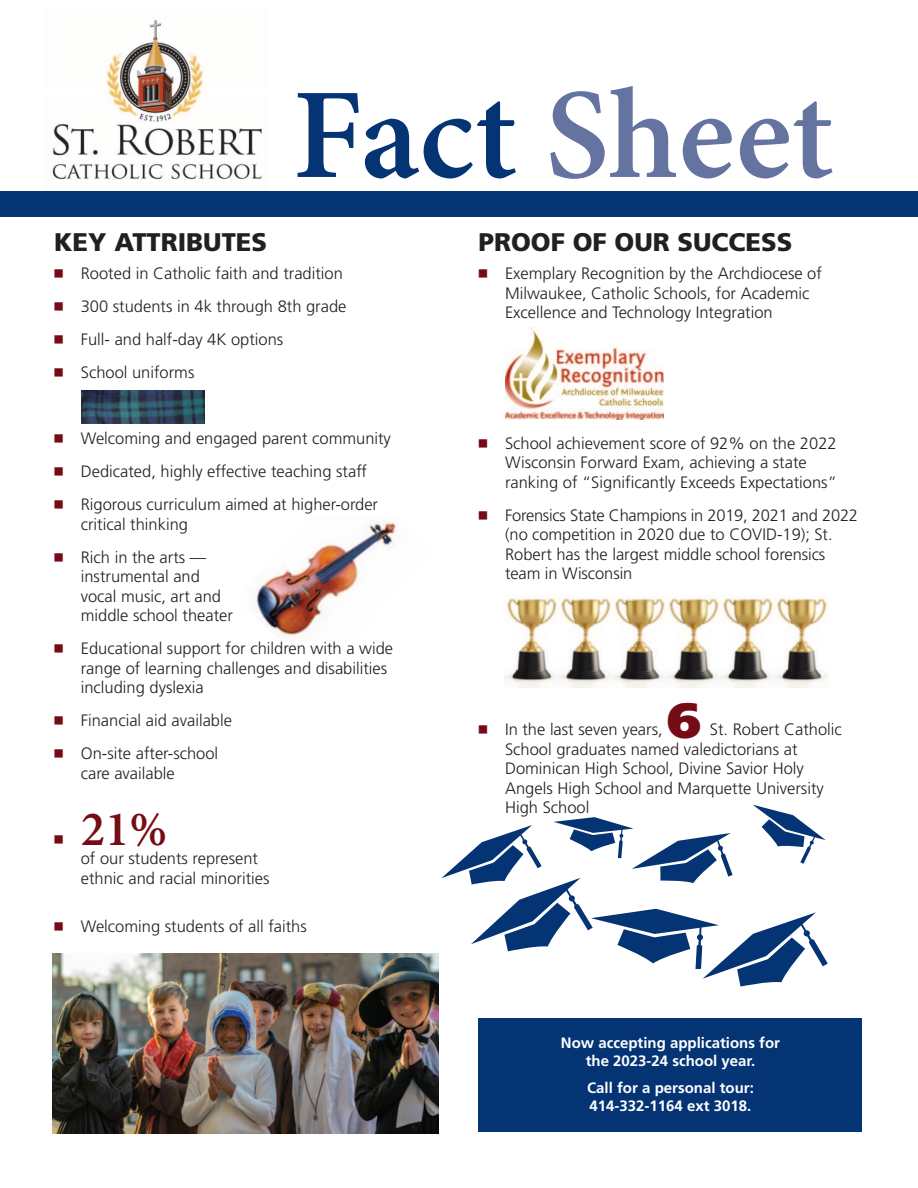
<style>
.page{position:relative;width:918px;height:1188px;background:#fff}
.page>*{position:absolute;margin:0;border:0;box-sizing:border-box;transform-origin:0 0}
.t1{font:600 129px "Minion Pro";color:#6573a1}
.t2{font:600 49.5px "Minion Pro";color:#750c15}
.t3{font:900 49.5px "Frutiger";color:#750c15}
.t4{font:900 25.5px "Frutiger";color:#231f20}
.t5{font:300 16.5px/19.5px "Frutiger";color:#231f20}
.t6{font:16.5px "Universal Newswith Comm Pi";color:#750c15}
.t7{font:700 15px/18px "Frutiger";color:#fff;text-align:center}
.s1{color:#053474}
.s2{font-family:"Universal Newswith Comm Pi";font-weight:400;color:#750c15}
</style>
<div class="page">
<img style="left:256px;top:522px;width:142px;height:114px">
<img style="left:82px;top:390px;width:123px;height:34px">
<img style="left:505px;top:327px;width:158px;height:92px">
<img style="left:504px;top:598px;width:54px;height:90px">
<svg style="left:558px;top:598px;width:54px;height:90px"></svg>
<svg style="left:612px;top:598px;width:54px;height:90px"></svg>
<svg style="left:666px;top:598px;width:54px;height:90px"></svg>
<svg style="left:720px;top:598px;width:54px;height:90px"></svg>
<svg style="left:774px;top:598px;width:54px;height:90px"></svg>
<div style="left:478px;top:1019px;width:384px;height:113px;background:#053474"></div>
<svg style="left:441px;top:805px;width:387px;height:179px"></svg>
<img style="left:740px;top:966px;width:88px;height:21px">
<img style="left:52px;top:19px;width:210px;height:161px">
<div style="left:0;top:191px;width:918px;height:26px;background:#053474"></div>
<img style="left:53px;top:953px;width:385px;height:181px">
<p class="t1" style="left:293px;top:57px;width:543px"><span class="s1">Fact</span> Sheet</p>
<p class="t4" style="left:54px;top:232px;width:214px">KEY ATTRIBUTES</p>
<p class="t5" style="left:54px;top:265px;width:290px"><span class="s2">-</span> Rooted in Catholic faith and tradition</p>
<p class="t5" style="left:54px;top:298px;width:294px"><span class="s2">-</span> 300 students in 4k through 8th grade</p>
<p class="t5" style="left:54px;top:331px;width:231px"><span class="s2">-</span> Full- and half-day 4K options</p>
<p class="t5" style="left:54px;top:364px;width:142px"><span class="s2">-</span> School uniforms</p>
<p class="t5" style="left:54px;top:430px;width:338px"><span class="s2">-</span> Welcoming and engaged parent community</p>
<p class="t5" style="left:54px;top:463px;width:314px"><span class="s2">-</span> Dedicated, highly effective teaching staff</p>
<p class="t5" style="left:81px;top:496px;width:299px;text-indent:-27px"><span class="s2">-</span> Rigorous curriculum aimed at higher-order critical thinking</p>
<p class="t5" style="left:81px;top:549px;width:154px;text-indent:-27px"><span class="s2">-</span> Rich in the arts — instrumental and vocal music, art and middle school theater</p>
<p class="t5" style="left:81px;top:640px;width:314px;text-indent:-27px"><span class="s2">-</span> Educational support for children with a wide range of learning challenges and disabilities including dyslexia</p>
<p class="t5" style="left:54px;top:712px;width:179px"><span class="s2">-</span> Financial aid available</p>
<p class="t5" style="left:81px;top:745px;width:139px;text-indent:-27px"><span class="s2">-</span> On-site after-school care available</p>
<p class="t2" style="left:81px;top:799px;width:88px">21%</p>
<p class="t5" style="left:81px;top:850px;width:190px">of our students represent ethnic and racial minorities</p>
<p class="t5" style="left:54px;top:918px;width:254px"><span class="s2">-</span> Welcoming students of all faiths</p>
<p class="t6" style="left:54px;top:832px;width:11px">-</p>
<p class="t4" style="left:478px;top:232px;width:315px">PROOF OF OUR SUCCESS</p>
<p class="t5" style="left:505px;top:265px;width:318px;text-indent:-27px"><span class="s2">-</span> Exemplary Recognition by the Archdiocese of<br>Milwaukee, Catholic Schools, for Academic<br>Excellence and Technology Integration</p>
<p class="t5" style="left:505px;top:435px;width:333px;text-indent:-27px"><span class="s2">-</span> School achievement score of 92% on the 2022<br>Wisconsin Forward Exam, achieving a state ranking of “Significantly Exceeds Expectations”</p>
<p class="t5" style="left:505px;top:507px;width:355px;text-indent:-27px"><span class="s2">-</span> Forensics State Champions in 2019, 2021 and 2022 (no competition in 2020 due to COVID-19); St.<br>Robert has the largest middle school forensics team in Wisconsin</p>
<p class="t3" style="left:667px;top:701px;width:35px">6</p>
<p class="t5" style="left:478px;top:721px;width:186px"><span class="s2">-</span> In the last seven years,</p>
<p class="t5" style="left:505px;top:721px;width:338px;text-indent:205px">St. Robert Catholic<br>School graduates named valedictorians at<br>Dominican High School, Divine Savior Holy<br>Angels High School and Marquette University<br>High School</p>
<p class="t7" style="left:561px;top:1035px;width:221px">Now accepting applications for the 2023-24 school year.</p>
<p class="t7" style="left:587px;top:1080px;width:168px;text-align:left">Call for a personal tour:<br>414-332-1164 ext 3018.</p>
</div>
